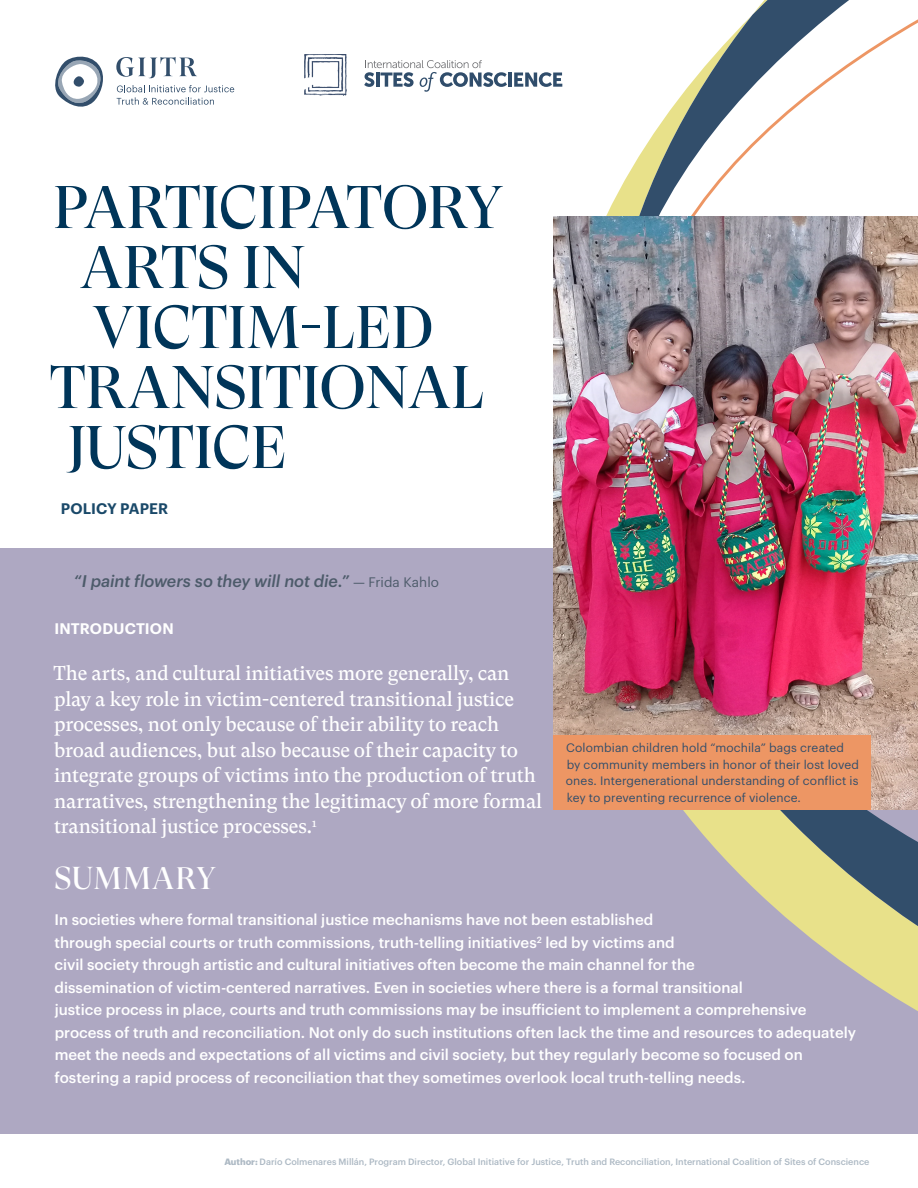
<style>
.page{position:relative;width:918px;height:1188px;background:#fff}
.page>*{position:absolute;margin:0;border:0;box-sizing:border-box;transform-origin:0 0}
.t1{font:60px "GT Super Display";color:#003559}
.t2{font:31.5px "GT Super Display";letter-spacing:.015em;color:#fff}
.t3{font:19.5px/25.5px "GT Super Text";letter-spacing:-.01em;color:#fff}
.t4{font:italic 500 16.5px "Graphik";letter-spacing:-.005em;color:#4d5b6a}
.t5{font:500 15px/22.5px "Graphik";color:#fff}
.t6{font:600 15px "Graphik";letter-spacing:.01em;color:#fff}
.t7{font:600 15px "Graphik";letter-spacing:.005em;color:#003559}
.t8{font:12px/16.5px "Graphik";letter-spacing:.01em;color:#324e6b}
.t9{font:500 9px "Graphik";color:#adb9c4}
.s1{font-weight:400;font-style:normal;font-size:13.5px}
.s2{font-weight:700}
</style>
<div class="page">
<div style="left:0;top:549px;width:918px;height:585px;background:#aea8c2"></div>
<svg style="left:533px;top:73px;width:385px;height:938px"></svg>
<svg style="left:615px;top:0;width:303px;height:854px"></svg>
<img style="left:305px;top:54px;width:41px;height:41px">
<svg style="left:364px;top:60px;width:143px;height:32px"></svg>
<hr style="left:508px;top:73px;width:4px;height:14px;background:#304d6b">
<svg style="left:514px;top:72px;width:48px;height:15px"></svg>
<svg style="left:117px;top:85px;width:117px;height:20px"></svg>
<svg style="left:116px;top:57px;width:81px;height:21px"></svg>
<svg style="left:55px;top:56px;width:48px;height:51px"></svg>
<img style="left:554px;top:216px;width:364px;height:594px">
<div style="left:554px;top:736px;width:317px;height:74px;background:#ed9664"></div>
<h1 class="t1" style="left:53px;top:176px;width:452px">PARTICIPATORY</h1>
<h1 class="t1" style="left:80px;top:236px;width:227px">ARTS IN</h1>
<h1 class="t1" style="left:92px;top:296px;width:343px">VICTIM-LED</h1>
<h1 class="t1" style="left:50px;top:356px;width:436px">TRANSITIONAL</h1>
<h1 class="t1" style="left:67px;top:416px;width:221px">JUSTICE</h1>
<p class="t7" style="left:61px;top:498px;width:109px">POLICY PAPER</p>
<p class="t4" style="left:74px;top:569px;width:367px">“I paint flowers so they will not die.” <span class="s1">— Frida Kahlo</span></p>
<p class="t6" style="left:55px;top:617px;width:121px">INTRODUCTION</p>
<p class="t3" style="left:53px;top:661px;width:490px">The arts, and cultural initiatives more generally, can play a key role in victim-centered transitional justice processes, not only because of their ability to reach broad audiences, but also because of their capacity to integrate groups of victims into the production of truth narratives, strengthening the legitimacy of more formal transitional justice processes.<sup>1</sup></p>
<h2 class="t2" style="left:55px;top:862px;width:163px">SUMMARY</h2>
<p class="t5" style="left:54px;top:907px;width:803px">In societies where formal transitional justice mechanisms have not been established<br>through special courts or truth commissions, truth-telling initiatives<sup>2</sup> led by victims and<br>civil society through artistic and cultural initiatives often become the main channel for the<br>dissemination of victim-centered narratives. Even in societies where there is a formal transitional<br>justice process in place, courts and truth commissions may be insufficient to implement a comprehensive process of truth and reconciliation. Not only do such institutions often lack the time and resources to adequately meet the needs and expectations of all victims and civil society, but they regularly become so focused on fostering a rapid process of reconciliation that they sometimes overlook local truth-telling needs.</p>
<p class="t8" style="left:566px;top:739px;width:295px">Colombian children hold “mochila” bags created by community members in honor of their lost loved ones. Intergenerational understanding of conflict is key to preventing recurrence of violence.</p>
<p class="t9" style="left:224px;top:1155px;width:646px"><span class="s2">Author:</span> Darío Colmenares Millán, Program Director, Global Initiative for Justice, Truth and Reconciliation, International Coalition of Sites of Conscience</p>
</div>
